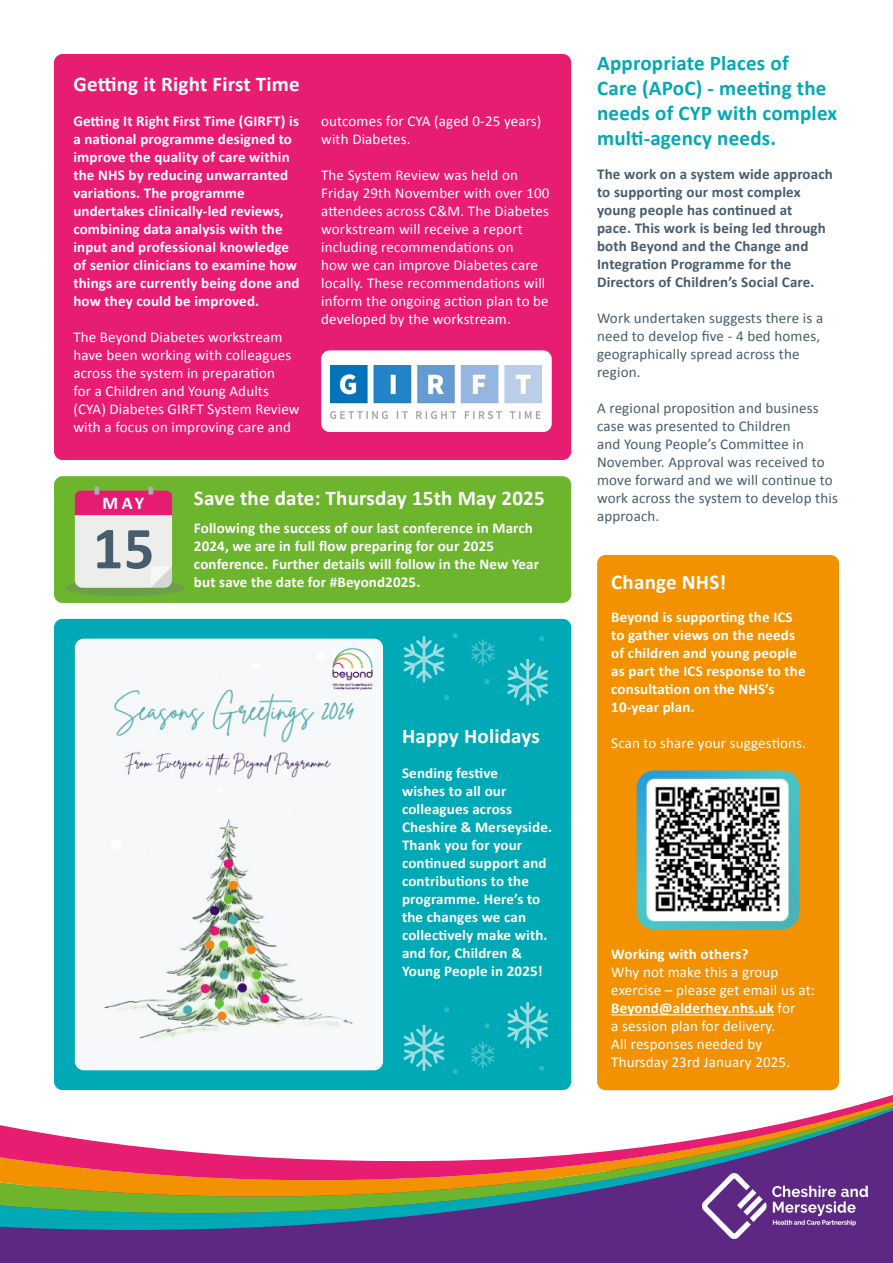
<style>
.page{position:relative;width:893px;height:1263px;background:#fff}
.page>*{position:absolute;margin:0;border:0;box-sizing:border-box;transform-origin:0 0}
.t1{font:700 21px/25.2px "Calibri";letter-spacing:.01em;color:#00a9b6}
.t2{font:700 21px "Calibri";letter-spacing:.01em;color:#fff}
.t3{font:700 18px "Calibri";color:#fff}
.t4{font:700 15px/18px "Calibri";letter-spacing:.01em;color:#fff}
.t5{font:15px/18px "Calibri";letter-spacing:.01em;color:#fff}
.t6{font:15px/18px "Calibri";letter-spacing:.01em;color:#475c6d}
.t7{font:700 15px/18px "Calibri";letter-spacing:.01em;color:#475c6d}
.s1{font-weight:700}
</style>
<div class="page">
<div style="left:0;top:1249px;width:893px;height:14px;background:#5c2884"></div>
<div style="left:0;top:1235px;width:893px;height:14px;background:#5c2884"></div>
<svg style="left:0;top:1221px;width:893px;height:14px;background:#46468f"></svg>
<svg style="left:0;top:1206px;width:893px;height:15px;background:#37758a"></svg>
<svg style="left:0;top:1061px;width:893px;height:145px"></svg>
<img style="left:702px;top:1174px;width:165px;height:64px">
<div style="left:597px;top:555px;width:242px;height:535px;background:#f39200;border-radius:9px"></div>
<div style="left:54px;top:619px;width:517px;height:471px;background:#00a9b6;border-radius:9px"></div>
<div style="left:54px;top:54px;width:517px;height:406px;background:#e71d72;border-radius:9px"></div>
<img style="left:75px;top:639px;width:308px;height:431px">
<div style="left:321px;top:350px;width:231px;height:82px;background:#fff;border-radius:9px"></div>
<img style="left:330px;top:366px;width:211px;height:52px">
<div style="left:54px;top:476px;width:517px;height:127px;background:#6cb52d;border-radius:9px"></div>
<div style="left:65px;top:579px;width:120px;height:17px;background:#6c9f48;border-radius:50%"></div>
<div style="left:94px;top:486px;width:5px;height:9px;background:#adadad;border-radius:2px"></div>
<div style="left:148px;top:486px;width:5px;height:9px;background:#adadad;border-radius:2px"></div>
<svg style="left:403px;top:636px;width:42px;height:46px"></svg>
<svg style="left:507px;top:659px;width:41px;height:46px"></svg>
<svg style="left:471px;top:639px;width:24px;height:26px"></svg>
<svg style="left:444px;top:695px;width:5px;height:5px"></svg>
<svg style="left:539px;top:636px;width:5px;height:5px"></svg>
<svg style="left:485px;top:679px;width:5px;height:5px"></svg>
<svg style="left:453px;top:633px;width:5px;height:5px"></svg>
<svg style="left:403px;top:1024px;width:42px;height:47px"></svg>
<svg style="left:507px;top:1002px;width:41px;height:46px"></svg>
<svg style="left:471px;top:1041px;width:24px;height:27px"></svg>
<svg style="left:444px;top:1007px;width:5px;height:5px"></svg>
<svg style="left:539px;top:1066px;width:5px;height:5px"></svg>
<svg style="left:485px;top:1023px;width:5px;height:5px"></svg>
<svg style="left:453px;top:1069px;width:5px;height:5px"></svg>
<svg style="left:75px;top:491px;width:97px;height:97px;background:#d8aabf"></svg>
<hr style="left:611px;top:1014px;width:163px;height:1px;background:#fff">
<img style="left:637px;top:770px;width:162px;height:159px">
<h1 class="t1" style="left:597px;top:49px;width:241px">Appropriate Places of<br>Care (APoC) - meeting the needs of CYP with complex multi-agency needs.</h1>
<h1 class="t2" style="left:74px;top:70px;width:228px">Getting it Right First Time</h1>
<p class="t4" style="left:73px;top:112px;width:228px">Getting It Right First Time (GIRFT) is a national programme designed to improve the quality of care within the NHS by reducing unwarranted variations. The programme undertakes clinically-led reviews, combining data analysis with the input and professional knowledge of senior clinicians to examine how things are currently being done and how they could be improved.</p>
<p class="t5" style="left:73px;top:328px;width:228px">The Beyond Diabetes workstream have been working with colleagues across the system in preparation<br>for a Children and Young Adults (CYA) Diabetes GIRFT System Review with a focus on improving care and</p>
<p class="t5" style="left:321px;top:112px;width:222px">outcomes for CYA (aged 0-25 years) with Diabetes.</p>
<p class="t5" style="left:321px;top:166px;width:230px">The System Review was held on<br>Friday 29th November with over 100 attendees across C&amp;M. The Diabetes workstream will receive a report including recommendations on<br>how we can improve Diabetes care locally. These recommendations will inform the ongoing action plan to be developed by the workstream.</p>
<p class="t7" style="left:597px;top:165px;width:237px">The work on a system wide approach to supporting our most complex young people has continued at<br>pace. This work is being led through both Beyond and the Change and<br>Integration Programme for the<br>Directors of Children’s Social Care.</p>
<p class="t6" style="left:597px;top:309px;width:228px">Work undertaken suggests there is a need to develop five - 4 bed homes, geographically spread across the region.</p>
<p class="t6" style="left:597px;top:399px;width:242px">A regional proposition and business case was presented to Children<br>and Young People’s Committee in<br>November. Approval was received to move forward and we will continue to work across the system to develop this approach.</p>
<p class="t3" style="left:103px;top:491px;width:43px">MAY</p>
<h1 class="t2" style="left:194px;top:483px;width:352px">Save the date: Thursday 15th May 2025</h1>
<p class="t4" style="left:194px;top:518px;width:347px">Following the success of our last conference in March 2024, we are in full flow preparing for our 2025 conference. Further details will follow in the New Year but save the date for #Beyond2025.</p>
<h1 class="t2" style="left:611px;top:567px;width:117px">Change NHS!</h1>
<h1 class="t2" style="left:402px;top:721px;width:139px">Happy Holidays</h1>
<p class="t4" style="left:402px;top:763px;width:151px">Sending festive<br>wishes to all our colleagues across<br>Cheshire &amp; Merseyside.<br>Thank you for your continued support and contributions to the programme. Here’s to the changes we can collectively make with. and for, Children &amp;<br>Young People in 2025!</p>
<p class="t4" style="left:611px;top:607px;width:196px">Beyond is supporting the ICS to gather views on the needs of children and young people as part the ICS response to the consultation on the NHS’s<br>10-year plan.</p>
<p class="t5" style="left:611px;top:733px;width:196px">Scan to share your suggestions.</p>
<p class="t4" style="left:611px;top:945px;width:139px">Working with others?</p>
<p class="t5" style="left:611px;top:963px;width:205px">Why not make this a group exercise – please get email us at:<br><span class="s1">Beyond@alderhey.nhs.uk</span> for<br>a session plan for delivery.<br>All responses needed by<br>Thursday 23rd January 2025.</p>
</div>
